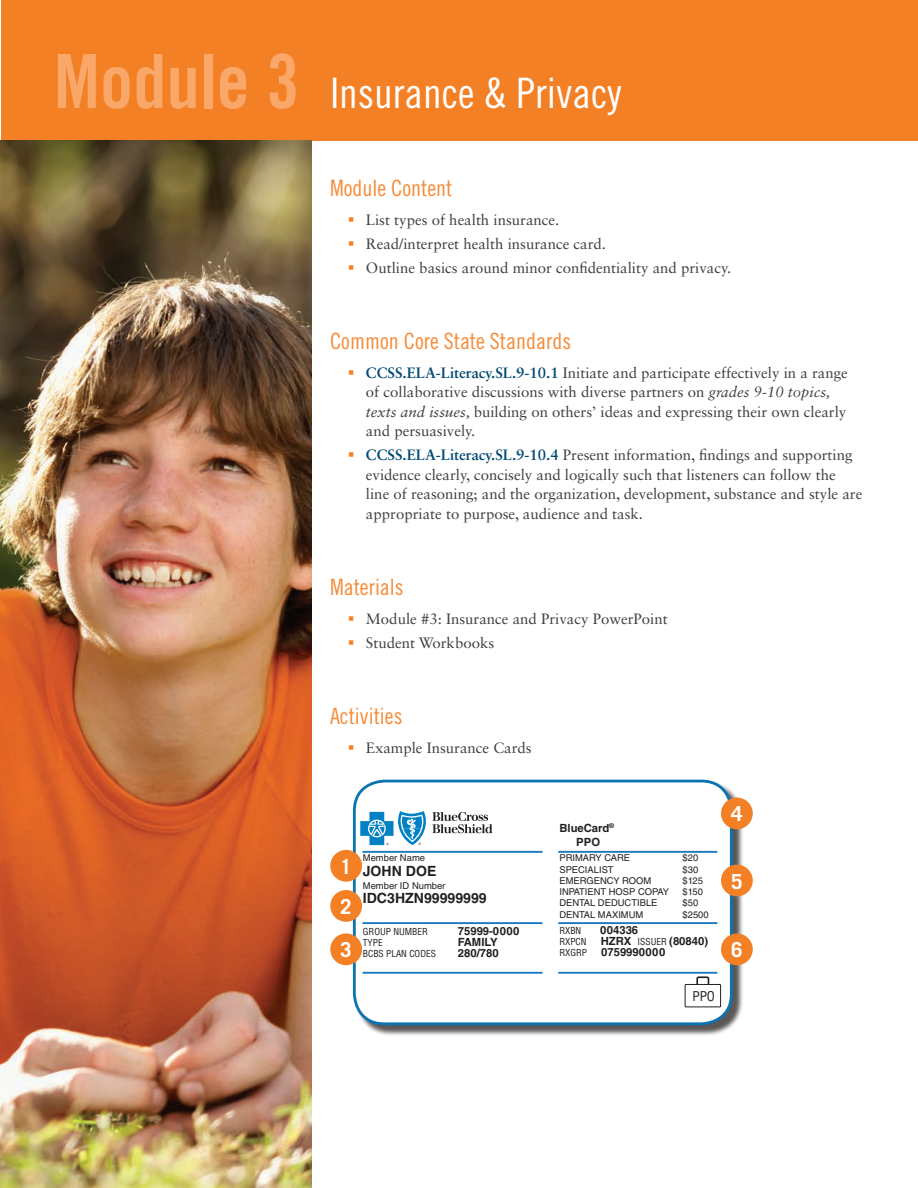
<style>
.page{position:relative;width:918px;height:1188px;background:#fff}
.page>*{position:absolute;margin:0;border:0;box-sizing:border-box;transform-origin:0 0}
.t1{font:42px "Trade Gothic LT Std Cn 18";color:#fff}
.t2{font:22.5px "Trade Gothic LT Std Cn 18";color:#f58b37}
.t3{font:700 20.7px "Trade Gothic LT Std";color:#fff}
.t4{font:15px/19.5px "Sabon LT Std";color:#3e3e3f}
.t5{font:700 14.1px "Helvetica LT Std";color:#231f20}
.t6{font:condensed 13.2px "Helvetica LT Std";color:#231f20}
.t7{font:700 11.25px/14.1px "Helvetica LT Std";color:#231f20;text-align:center}
.t8{font:9.45px "Helvetica LT Std";color:#231f20}
.t9{font:condensed 9.45px "Helvetica LT Std";color:#231f20}
.s1{font-family:"Trade Gothic LT Std Bd Cn 20";font-size:75px;color:#f9a86a}
.s2{color:#f48026}
.s3{font-weight:700;color:#004a73}
.s4{font-style:italic}
.s5{font-weight:700;font-stretch:normal;font-size:11.25px}
.s6{font-weight:400;font-stretch:condensed;font-size:9.45px}
</style>
<div class="page">
<div style="left:2px;top:0;width:916px;height:140px;background:#f48026"></div>
<img style="left:0;top:140px;width:312px;height:1048px">
<div style="left:355px;top:781px;width:389px;height:255px;background:#231f20;opacity:.75"></div>
<div style="left:354px;top:781px;width:377px;height:243px;background:#fff;border-radius:30px"></div>
<div style="left:353px;top:780px;width:380px;height:245px;border:3px solid #0a74b3;border-radius:30px"></div>
<svg style="left:360px;top:811px;width:133px;height:34px"></svg>
<hr style="left:363px;top:851px;width:179px;height:2px;background:#177ac0">
<hr style="left:558px;top:851px;width:159px;height:2px;background:#177ac0">
<hr style="left:363px;top:922px;width:179px;height:2px;background:#177ac0">
<hr style="left:558px;top:922px;width:159px;height:2px;background:#177ac0">
<hr style="left:363px;top:972px;width:179px;height:2px;background:#177ac0">
<hr style="left:558px;top:972px;width:159px;height:2px;background:#177ac0">
<div style="left:685px;top:984px;width:36px;height:23px;border:1px solid #231f20"></div>
<svg style="left:696px;top:976px;width:14px;height:10px"></svg>
<div style="left:330px;top:850px;width:32px;height:32px;background:#f48026;border-radius:50%"></div>
<div style="left:721px;top:798px;width:32px;height:31px;background:#f48026;border-radius:50%"></div>
<div style="left:330px;top:890px;width:32px;height:32px;background:#f48026;border-radius:50%"></div>
<div style="left:721px;top:865px;width:32px;height:31px;background:#f48026;border-radius:50%"></div>
<div style="left:330px;top:933px;width:32px;height:32px;background:#f48026;border-radius:50%"></div>
<div style="left:721px;top:933px;width:32px;height:32px;background:#f48026;border-radius:50%"></div>
<h1 class="t1" style="left:54px;top:68px;width:569px"><span class="s1">Module 3</span> Insurance &amp; Privacy</h1>
<h2 class="t2" style="left:330px;top:175px;width:124px">Module Content</h2>
<p class="t4" style="left:348px;top:210px;width:213px"><span class="s2">▪</span> List types of health insurance.</p>
<p class="t4" style="left:348px;top:234px;width:260px"><span class="s2">▪</span> Read/interpret health insurance card.</p>
<p class="t4" style="left:348px;top:258px;width:385px"><span class="s2">▪</span> Outline basics around minor confidentiality and privacy.</p>
<h2 class="t2" style="left:330px;top:328px;width:243px">Common Core State Standards</h2>
<p class="t4" style="left:366px;top:363px;width:483px;text-indent:-18px"><span class="s2">▪</span> <span class="s3">CCSS.ELA-Literacy.SL.9-10.1</span> Initiate and participate effectively in a range of collaborative discussions with diverse partners on <span class="s4">grades 9-10 topics, texts and issues,</span> building on others’ ideas and expressing their own clearly and persuasively.</p>
<p class="t4" style="left:366px;top:445px;width:498px;text-indent:-18px"><span class="s2">▪</span> <span class="s3">CCSS.ELA-Literacy.SL.9-10.4</span> Present information, findings and supporting evidence clearly, concisely and logically such that listeners can follow the line of reasoning; and the organization, development, substance and style are appropriate to purpose, audience and task.</p>
<h2 class="t2" style="left:330px;top:574px;width:75px">Materials</h2>
<p class="t4" style="left:348px;top:609px;width:321px"><span class="s2">▪</span> Module #3: Insurance and Privacy PowerPoint</p>
<p class="t4" style="left:348px;top:633px;width:148px"><span class="s2">▪</span> Student Workbooks</p>
<h2 class="t2" style="left:330px;top:703px;width:74px">Activities</h2>
<p class="t4" style="left:348px;top:738px;width:185px"><span class="s2">▪</span> Example Insurance Cards</p>
<h3 class="t3" style="left:731px;top:801px;width:13px">4</h3>
<p class="t7" style="left:559px;top:821px;width:56px">BlueCard<sup>®<br></sup>PPO</p>
<p class="t8" style="left:559px;top:852px;width:72px">PRIMARY CARE</p>
<p class="t8" style="left:683px;top:852px;width:17px">$20</p>
<p class="t8" style="left:559px;top:864px;width:56px">SPECIALIST</p>
<p class="t8" style="left:683px;top:864px;width:17px">$30</p>
<p class="t8" style="left:559px;top:875px;width:93px">EMERGENCY ROOM</p>
<p class="t8" style="left:683px;top:875px;width:22px">$125</p>
<p class="t8" style="left:559px;top:886px;width:111px">INPATIENT HOSP COPAY</p>
<p class="t8" style="left:683px;top:886px;width:22px">$150</p>
<p class="t8" style="left:559px;top:898px;width:100px">DENTAL DEDUCTIBLE</p>
<p class="t8" style="left:683px;top:898px;width:17px">$50</p>
<p class="t8" style="left:559px;top:909px;width:86px">DENTAL MAXIMUM</p>
<p class="t8" style="left:683px;top:909px;width:28px">$2500</p>
<p class="t9" style="left:559px;top:924px;width:23px">RXBN</p>
<p class="t7" style="left:600px;top:922px;width:40px">004336</p>
<p class="t9" style="left:559px;top:936px;width:150px">RXPCN <span class="s5">HZRX</span> ISSUER <span class="s5">(80840)</span></p>
<p class="t7" style="left:559px;top:945px;width:107px"><span class="s6">RXGRP</span> 0759990000</p>
<p class="t8" style="left:363px;top:852px;width:64px">Member Name</p>
<p class="t5" style="left:363px;top:862px;width:75px">JOHN DOE</p>
<p class="t8" style="left:363px;top:880px;width:84px">Member ID Number</p>
<p class="t5" style="left:363px;top:890px;width:125px">IDC3HZN99999999</p>
<p class="t9" style="left:363px;top:925px;width:67px">GROUP NUMBER</p>
<p class="t7" style="left:458px;top:924px;width:63px">75999-0000</p>
<p class="t9" style="left:363px;top:937px;width:21px">TYPE</p>
<p class="t7" style="left:458px;top:935px;width:41px">FAMILY</p>
<p class="t9" style="left:363px;top:948px;width:75px">BCBS PLAN CODES</p>
<p class="t7" style="left:458px;top:946px;width:42px">280/780</p>
<h3 class="t3" style="left:340px;top:854px;width:13px">1</h3>
<h3 class="t3" style="left:731px;top:868px;width:13px">5</h3>
<h3 class="t3" style="left:340px;top:894px;width:13px">2</h3>
<h3 class="t3" style="left:340px;top:937px;width:13px">3</h3>
<h3 class="t3" style="left:731px;top:937px;width:13px">6</h3>
<p class="t6" style="left:692px;top:988px;width:24px">PPO</p>
</div>
